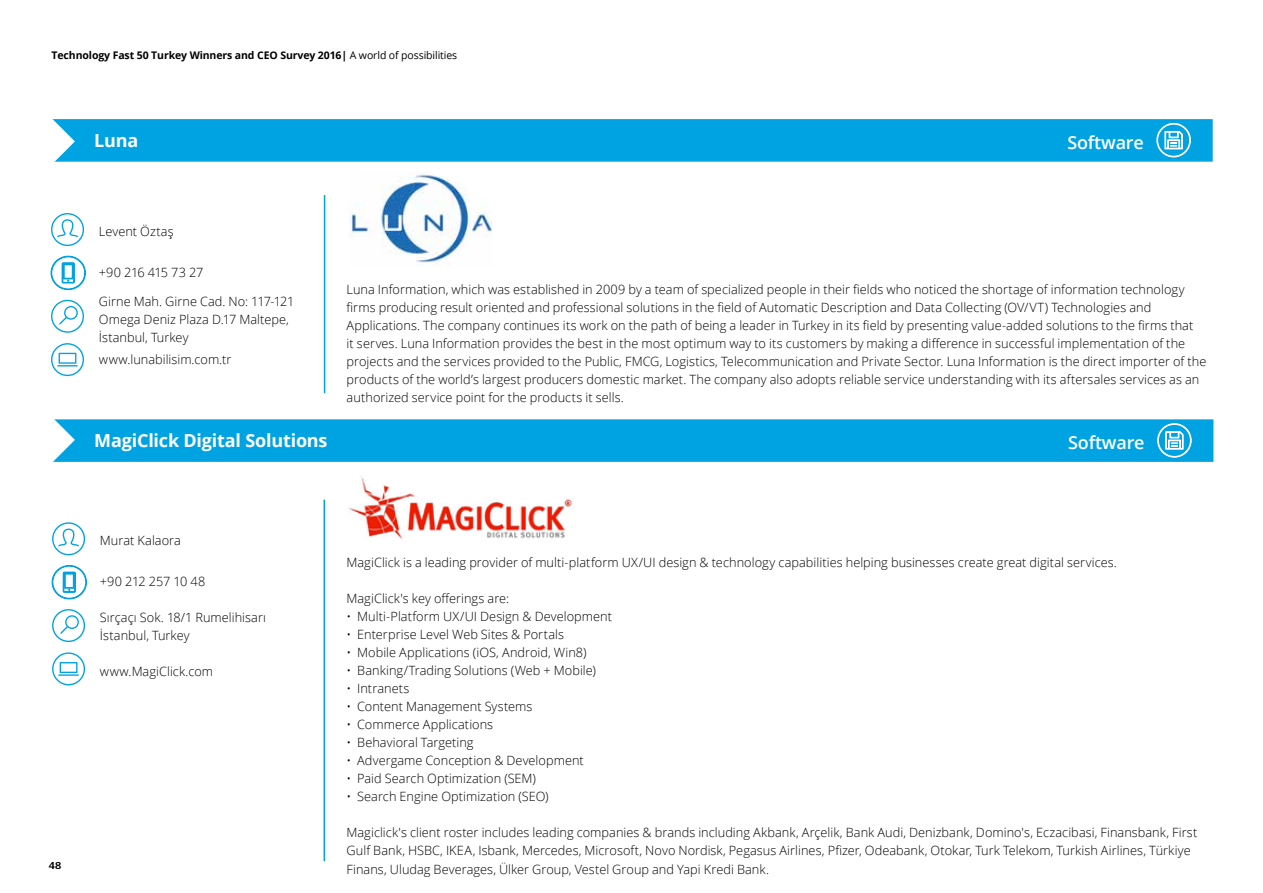
<style>
.page{position:relative;width:1263px;height:893px;background:#fff}
.page>*{position:absolute;margin:0;border:0;box-sizing:border-box;transform-origin:0 0}
.t1{font:700 18px "Open Sans";letter-spacing:-.01em;color:#fff}
.t2{font:600 18px "Open Sans";letter-spacing:-.01em;color:#fff}
.t3{font:300 12.75px/18px "Open Sans";letter-spacing:.005em;color:#000}
.t4{font:300 12.75px "Open Sans";letter-spacing:-.025em;color:#000}
.t5{font:700 10.5px "Open Sans";letter-spacing:-.01em;color:#000}
.t6{font:700 10.5px "Frutiger Next Pro";color:#000}
.s1{font-weight:400}
</style>
<div class="page">
<div style="left:51px;top:419px;width:1162px;height:43px;background:#00a3e2;border:2px solid #00a3e2"></div>
<svg style="left:1157px;top:423px;width:35px;height:35px"></svg>
<svg style="left:51px;top:213px;width:33px;height:33px"></svg>
<svg style="left:51px;top:256px;width:35px;height:34px"></svg>
<svg style="left:51px;top:300px;width:33px;height:33px"></svg>
<svg style="left:51px;top:343px;width:33px;height:33px"></svg>
<svg style="left:52px;top:522px;width:33px;height:33px"></svg>
<svg style="left:52px;top:565px;width:35px;height:34px"></svg>
<svg style="left:52px;top:609px;width:33px;height:33px"></svg>
<svg style="left:52px;top:652px;width:33px;height:33px"></svg>
<div style="left:50px;top:119px;width:1163px;height:43px;background:#00a3e2;border:2px solid #00a3e2"></div>
<svg style="left:50px;top:119px;width:25px;height:43px"></svg>
<svg style="left:51px;top:419px;width:24px;height:43px"></svg>
<hr style="left:324px;top:195px;width:1px;height:198px;background:#00a3e2">
<hr style="left:324px;top:500px;width:1px;height:361px;background:#00a3e2">
<svg style="left:1156px;top:123px;width:35px;height:35px"></svg>
<img style="left:349px;top:173px;width:144px;height:90px">
<img style="left:349px;top:477px;width:225px;height:62px">
<p class="t5" style="left:52px;top:48px;width:407px">Technology Fast 50 Turkey Winners and CEO Survey 2016| <span class="s1">A world of possibilities</span></p>
<h1 class="t1" style="left:94px;top:128px;width:46px">Luna</h1>
<p class="t3" style="left:99px;top:222px;width:76px">Levent Öztaş</p>
<h1 class="t2" style="left:1067px;top:130px;width:78px">Software</h1>
<p class="t6" style="left:49px;top:859px;width:14px">48</p>
<p class="t4" style="left:99px;top:264px;width:106px">+90 216 415 73 27</p>
<p class="t3" style="left:99px;top:292px;width:197px">Girne Mah. Girne Cad. No: 117-121<br>Omega Deniz Plaza D.17 Maltepe,<br>İstanbul, Turkey</p>
<p class="t3" style="left:99px;top:350px;width:134px">www.lunabilisim.com.tr</p>
<h1 class="t1" style="left:94px;top:428px;width:235px">MagiClick Digital Solutions</h1>
<p class="t3" style="left:347px;top:280px;width:861px">Luna Information, which was established in 2009 by a team of specialized people in their fields who noticed the shortage of information technology firms producing result oriented and professional solutions in the field of Automatic Description and Data Collecting (OV/VT) Technologies and Applications. The company continues its work on the path of being a leader in Turkey in its field by presenting value-added solutions to the firms that<br>it serves. Luna Information provides the best in the most optimum way to its customers by making a difference in successful implementation of the projects and the services provided to the Public, FMCG, Logistics, Telecommunication and Private Sector. Luna Information is the direct importer of the products of the world’s largest producers domestic market. The company also adopts reliable service understanding with its aftersales services as an authorized service point for the products it sells.</p>
<h1 class="t2" style="left:1068px;top:430px;width:78px">Software</h1>
<p class="t3" style="left:100px;top:531px;width:83px">Murat Kalaora</p>
<p class="t3" style="left:100px;top:572px;width:107px">+90 212 257 10 48</p>
<p class="t3" style="left:100px;top:608px;width:168px">Sırçaçı Sok. 18/1 Rumelihisarı<br>İstanbul, Turkey</p>
<p class="t3" style="left:100px;top:661px;width:115px">www.MagiClick.com</p>
<p class="t3" style="left:347px;top:553px;width:772px">MagiClick is a leading provider of multi-platform UX/UI design &amp; technology capabilities helping businesses create great digital services.</p>
<p class="t3" style="left:347px;top:589px;width:164px">MagiClick's key offerings are:</p>
<p class="t3" style="left:347px;top:607px;width:267px">• Multi-Platform UX/UI Design &amp; Development</p>
<p class="t3" style="left:347px;top:625px;width:219px">• Enterprise Level Web Sites &amp; Portals</p>
<p class="t3" style="left:347px;top:643px;width:241px">• Mobile Applications (iOS, Android, Win8)</p>
<p class="t3" style="left:347px;top:661px;width:251px">• Banking/Trading Solutions (Web + Mobile)</p>
<p class="t3" style="left:347px;top:679px;width:64px">• Intranets</p>
<p class="t3" style="left:347px;top:697px;width:187px">• Content Management Systems</p>
<p class="t3" style="left:347px;top:715px;width:148px">• Commerce Applications</p>
<p class="t3" style="left:347px;top:733px;width:129px">• Behavioral Targeting</p>
<p class="t3" style="left:347px;top:751px;width:239px">• Advergame Conception &amp; Development</p>
<p class="t3" style="left:347px;top:769px;width:191px">• Paid Search Optimization (SEM)</p>
<p class="t3" style="left:347px;top:787px;width:204px">• Search Engine Optimization (SEO)</p>
<p class="t3" style="left:347px;top:823px;width:852px">Magiclick's client roster includes leading companies &amp; brands including Akbank, Arçelik, Bank Audi, Denizbank, Domino's, Eczacibasi, Finansbank, First<br>Gulf Bank, HSBC, IKEA, Isbank, Mercedes, Microsoft, Novo Nordisk, Pegasus Airlines, Pfizer, Odeabank, Otokar, Turk Telekom, Turkish Airlines, Türkiye<br>Finans, Uludag Beverages, Ülker Group, Vestel Group and Yapi Kredi Bank.</p>
</div>
